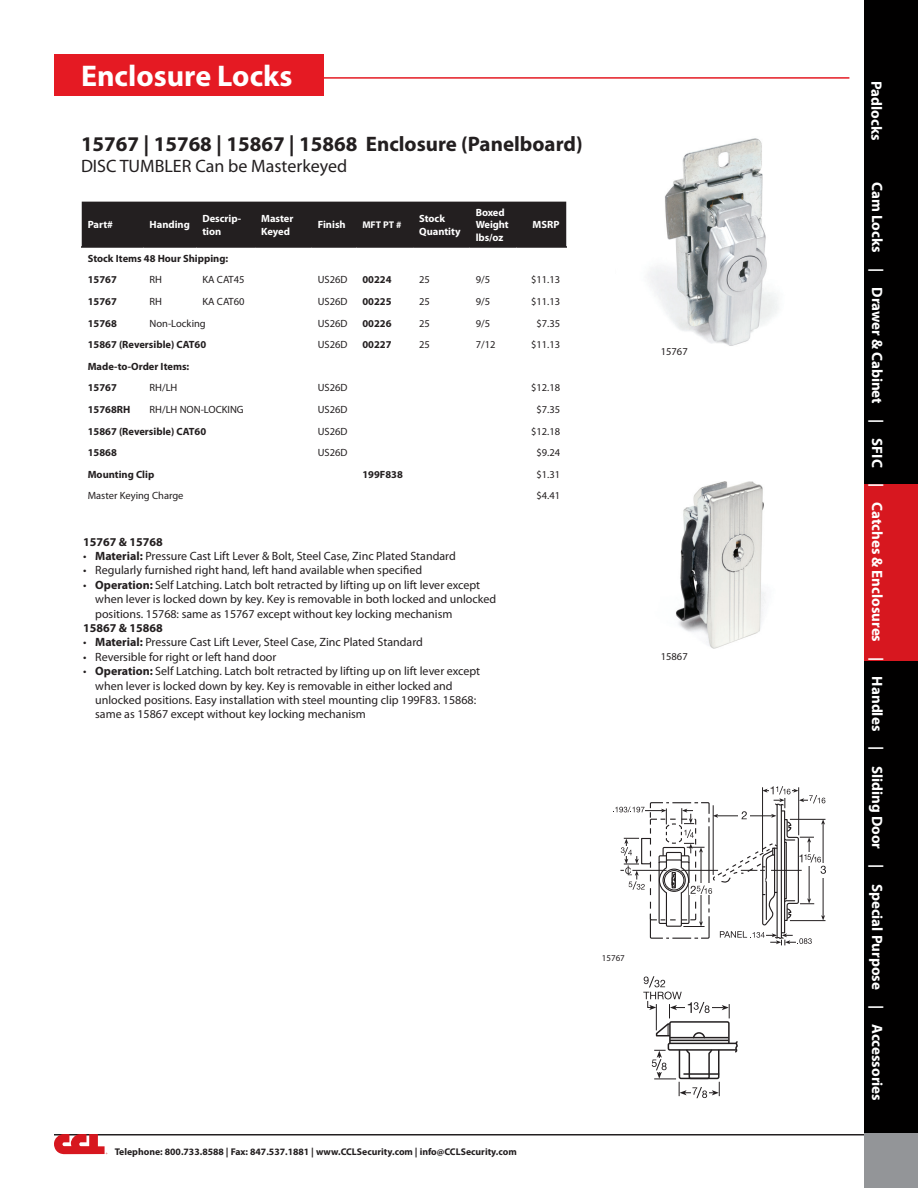
<style>
.page{position:relative;width:918px;height:1188px;background:#fff}
.page>*{position:absolute;margin:0;border:0;box-sizing:border-box;transform-origin:0 0}
.t1{font:700 30px "Myriad Pro";color:#fff}
.t2{font:700 21px "Myriad Pro";color:#231f20}
.t3{font:18px "Myriad Pro";color:#231f20}
.t4{font:700 15px "Myriad Pro";color:#fff}
.t5{font:12px/14.4px "Myriad Pro";color:#231f20}
.t6{font:700 12px "Myriad Pro";color:#231f20}
.t7{font:10.5px "Myriad Pro";color:#231f20}
.t8{font:700 10.5px "Myriad Pro";color:#231f20}
.t9{font:700 10.5px/12.6px "Myriad Pro";color:#fff}
.t10{font:700 9.75px "Myriad Pro";color:#231f20}
.t11{font:700 9.75px "Myriad Pro";color:#fff}
.t12{font:9px "Myriad Pro";color:#231f20}
.s1{font-weight:700}
</style>
<div class="page">
<img style="left:676px;top:481px;width:90px;height:168px">
<img style="left:648px;top:138px;width:131px;height:208px">
<svg style="left:643px;top:976px;width:95px;height:122px"></svg>
<svg style="left:613px;top:786px;width:213px;height:159px"></svg>
<div style="left:82px;top:202px;width:484px;height:44px;background:#231f20"></div>
<hr style="left:81px;top:246px;width:63px;height:2px;background:#231f20">
<hr style="left:144px;top:246px;width:52px;height:2px;background:#231f20">
<hr style="left:196px;top:246px;width:59px;height:2px;background:#231f20">
<hr style="left:255px;top:246px;width:57px;height:2px;background:#231f20">
<hr style="left:312px;top:246px;width:44px;height:2px;background:#231f20">
<hr style="left:356px;top:246px;width:57px;height:2px;background:#231f20">
<hr style="left:413px;top:246px;width:57px;height:2px;background:#231f20">
<hr style="left:470px;top:246px;width:46px;height:2px;background:#231f20">
<hr style="left:516px;top:246px;width:51px;height:2px;background:#231f20">
<div style="left:864px;top:0;width:54px;height:1188px;background:#010000"></div>
<div style="left:864px;top:1134px;width:54px;height:54px;background:#939598"></div>
<div style="left:864px;top:484px;width:54px;height:176px;background:#d7171f"></div>
<hr style="left:54px;top:1134px;width:810px;height:2px;background:#231f20">
<svg style="left:54px;top:1134px;width:53px;height:20px"></svg>
<hr style="left:222px;top:77px;width:627px;height:2px;background:#e51a23">
<div style="left:54px;top:54px;width:270px;height:41px;background:#e51a23"></div>
<h1 class="t1" style="left:81px;top:56px;width:213px">Enclosure Locks</h1>
<p class="t2" style="left:81px;top:130px;width:503px">15767 | 15768 | 15867 | 15868 Enclosure (Panelboard)</p>
<p class="t3" style="left:81px;top:155px;width:268px">DISC TUMBLER Can be Masterkeyed</p>
<p class="t9" style="left:88px;top:218px;width:27px">Part#</p>
<p class="t9" style="left:150px;top:218px;width:42px">Handing</p>
<p class="t9" style="left:202px;top:212px;width:40px">Descrip&shy;tion</p>
<p class="t9" style="left:261px;top:212px;width:34px">Master<br>Keyed</p>
<p class="t9" style="left:318px;top:218px;width:29px">Finish</p>
<p class="t11" style="left:362px;top:218px;width:41px">MFT PT #</p>
<p class="t9" style="left:419px;top:212px;width:27px">Stock</p>
<p class="t9" style="left:419px;top:224px;width:43px">Quantity</p>
<p class="t9" style="left:476px;top:205px;width:34px">Boxed<br>Weight lbs/oz</p>
<p class="t9" style="left:533px;top:218px;width:28px">MSRP</p>
<p class="t8" style="left:88px;top:251px;width:142px">Stock Items 48 Hour Shipping:</p>
<p class="t8" style="left:88px;top:273px;width:31px">15767</p>
<p class="t7" style="left:150px;top:273px;width:14px">RH</p>
<p class="t7" style="left:202px;top:273px;width:44px">KA CAT45</p>
<p class="t7" style="left:318px;top:273px;width:31px">US26D</p>
<p class="t8" style="left:362px;top:273px;width:31px">00224</p>
<p class="t7" style="left:419px;top:273px;width:12px">25</p>
<p class="t7" style="left:476px;top:273px;width:16px">9/5</p>
<p class="t7" style="left:531px;top:273px;width:31px">$11.13</p>
<p class="t8" style="left:88px;top:295px;width:31px">15767</p>
<p class="t7" style="left:150px;top:295px;width:14px">RH</p>
<p class="t7" style="left:202px;top:295px;width:44px">KA CAT60</p>
<p class="t7" style="left:318px;top:295px;width:31px">US26D</p>
<p class="t8" style="left:362px;top:295px;width:31px">00225</p>
<p class="t7" style="left:419px;top:295px;width:12px">25</p>
<p class="t7" style="left:476px;top:295px;width:16px">9/5</p>
<p class="t7" style="left:531px;top:295px;width:31px">$11.13</p>
<p class="t8" style="left:88px;top:316px;width:31px">15768</p>
<p class="t7" style="left:150px;top:317px;width:58px">Non-Locking</p>
<p class="t7" style="left:318px;top:317px;width:31px">US26D</p>
<p class="t8" style="left:362px;top:316px;width:31px">00226</p>
<p class="t7" style="left:419px;top:317px;width:12px">25</p>
<p class="t7" style="left:476px;top:317px;width:16px">9/5</p>
<p class="t7" style="left:537px;top:317px;width:25px">$7.35</p>
<p class="t8" style="left:88px;top:338px;width:120px">15867 (Reversible) CAT60</p>
<p class="t7" style="left:318px;top:338px;width:31px">US26D</p>
<p class="t8" style="left:362px;top:338px;width:31px">00227</p>
<p class="t7" style="left:419px;top:338px;width:12px">25</p>
<p class="t7" style="left:476px;top:338px;width:21px">7/12</p>
<p class="t7" style="left:531px;top:338px;width:31px">$11.13</p>
<p class="t8" style="left:88px;top:359px;width:103px">Made-to-Order Items:</p>
<p class="t8" style="left:88px;top:381px;width:31px">15767</p>
<p class="t7" style="left:150px;top:381px;width:29px">RH/LH</p>
<p class="t7" style="left:318px;top:381px;width:31px">US26D</p>
<p class="t7" style="left:531px;top:381px;width:31px">$12.18</p>
<p class="t8" style="left:88px;top:403px;width:44px">15768RH</p>
<p class="t7" style="left:150px;top:403px;width:96px">RH/LH NON-LOCKING</p>
<p class="t7" style="left:318px;top:403px;width:31px">US26D</p>
<p class="t7" style="left:537px;top:403px;width:25px">$7.35</p>
<p class="t8" style="left:88px;top:424px;width:120px">15867 (Reversible) CAT60</p>
<p class="t7" style="left:318px;top:425px;width:31px">US26D</p>
<p class="t7" style="left:531px;top:425px;width:31px">$12.18</p>
<p class="t8" style="left:88px;top:446px;width:31px">15868</p>
<p class="t7" style="left:318px;top:446px;width:31px">US26D</p>
<p class="t7" style="left:537px;top:446px;width:25px">$9.24</p>
<p class="t8" style="left:88px;top:467px;width:68px">Mounting Clip</p>
<p class="t8" style="left:362px;top:467px;width:42px">199F838</p>
<p class="t7" style="left:537px;top:468px;width:25px">$1.31</p>
<p class="t7" style="left:88px;top:489px;width:97px">Master Keying Charge</p>
<p class="t7" style="left:537px;top:489px;width:25px">$4.41</p>
<p class="t6" style="left:83px;top:534px;width:81px">15767 &amp; 15768</p>
<p class="t5" style="left:83px;top:549px;width:374px">• <span class="s1">Material:</span> Pressure Cast Lift Lever &amp; Bolt, Steel Case, Zinc Plated Standard</p>
<p class="t5" style="left:83px;top:563px;width:340px">• Regularly furnished right hand, left hand available when specified</p>
<p class="t5" style="left:95px;top:577px;width:403px;text-indent:-12px">• <span class="s1">Operation:</span> Self Latching. Latch bolt retracted by lifting up on lift lever except when lever is locked down by key. Key is removable in both locked and unlocked positions. 15768: same as 15767 except without key locking mechanism</p>
<p class="t6" style="left:83px;top:620px;width:81px">15867 &amp; 15868</p>
<p class="t5" style="left:83px;top:635px;width:341px">• <span class="s1">Material:</span> Pressure Cast Lift Lever, Steel Case, Zinc Plated Standard</p>
<p class="t5" style="left:83px;top:649px;width:195px">• Reversible for right or left hand door</p>
<p class="t5" style="left:95px;top:664px;width:387px;text-indent:-12px">• <span class="s1">Operation:</span> Self Latching. Latch bolt retracted by lifting up on lift lever except when lever is locked down by key. Key is removable in either locked and unlocked positions. Easy installation with steel mounting clip 199F83. 15868: same as 15867 except without key locking mechanism</p>
<p class="t7" style="left:661px;top:345px;width:28px">15767</p>
<p class="t7" style="left:661px;top:650px;width:28px">15867</p>
<p class="t10" style="left:115px;top:1145px;width:404px">Telephone: 800.733.8588 | Fax: 847.537.1881 | www.CCLSecurity.com | info@CCLSecurity.com</p>
<p class="t12" style="left:602px;top:952px;width:25px">15767</p>
<p class="t4" style="left:886px;top:81px;width:61px;rotate:90deg">Padlocks</p>
<p class="t4" style="left:887px;top:182px;width:920px;rotate:90deg">Cam Locks | Drawer &amp; Cabinet | SFIC | Catches &amp; Enclosures | Handles | Sliding Door | Special Purpose | Accessories</p>
</div>
